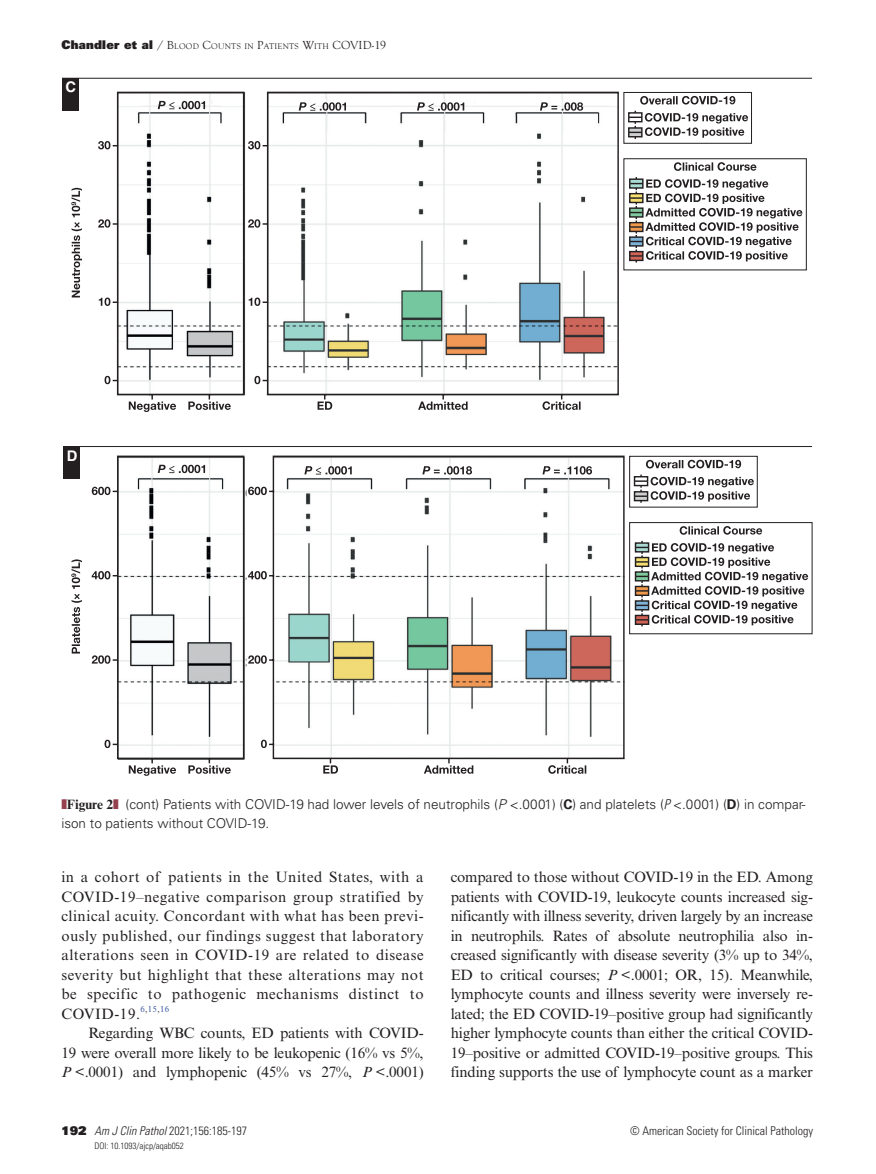
<style>
.page{position:relative;width:876px;height:1174px;background:#fff}
.page>*{position:absolute;margin:0;border:0;box-sizing:border-box;transform-origin:0 0}
.t1{font:15px/19.5px "Times New Roman MT Std";letter-spacing:-.01em;color:#231f20;text-align:justify}
.t2{font:700 14.7px "Helvetica";color:#fff}
.t3{font:300 13.5px/19.5px "Univers LT Std";color:#231f20}
.t4{font:300 condensed 12px "Univers LT Std";color:#231f20}
.t5{font:12px "Univers LT Std X Black";color:#231f20}
.t6{font:300 condensed 9px "Univers LT Std";color:#231f20}
.t7{font:8.7px "Times New Roman MT Std";color:#3853a3}
.t8{font:8.4px "Goudy Old Style T";letter-spacing:.03em;color:#231f20}
.s1{font-family:"Univers LT Std X Black";font-size:12px}
.s2{font-size:12px}
.s3{font-family:"Arial Unicode MS";font-weight:400;color:#95414e}
.s4{font-family:"Times New Roman MT Std";font-weight:700}
.s5{font-style:italic}
.s6{font-weight:700}
.s7{font-style:italic;font-stretch:condensed}
.s8{color:#231f20}
</style>
<div class="page">
<svg style="left:112px;top:91px;width:507px;height:309px"></svg>
<div style="left:623px;top:92px;width:129px;height:52px;border:1px solid #231f20"></div>
<div style="left:628px;top:112px;width:14px;height:10px;border:1px solid #231f20"></div>
<div style="left:628px;top:127px;width:14px;height:10px;border:1px solid #231f20"></div>
<svg style="left:629px;top:111px;width:119px;height:28px"></svg>
<svg style="left:640px;top:96px;width:95px;height:9px"></svg>
<div style="left:623px;top:158px;width:184px;height:112px;border:1px solid #231f20"></div>
<div style="left:629px;top:178px;width:14px;height:11px;border:1px solid #231f20"></div>
<div style="left:629px;top:193px;width:14px;height:10px;border:1px solid #231f20"></div>
<div style="left:629px;top:207px;width:14px;height:11px;border:1px solid #231f20"></div>
<div style="left:629px;top:222px;width:14px;height:10px;border:1px solid #231f20"></div>
<div style="left:629px;top:236px;width:14px;height:11px;border:1px solid #231f20"></div>
<div style="left:629px;top:251px;width:14px;height:10px;border:1px solid #231f20"></div>
<svg style="left:630px;top:177px;width:172px;height:85px"></svg>
<svg style="left:674px;top:162px;width:82px;height:9px"></svg>
<svg style="left:105px;top:376px;width:5px;height:8px"></svg>
<svg style="left:99px;top:297px;width:11px;height:9px"></svg>
<svg style="left:98px;top:219px;width:12px;height:9px"></svg>
<svg style="left:98px;top:141px;width:12px;height:8px"></svg>
<svg style="left:254px;top:376px;width:6px;height:8px"></svg>
<svg style="left:249px;top:297px;width:11px;height:9px"></svg>
<svg style="left:248px;top:219px;width:12px;height:9px"></svg>
<svg style="left:248px;top:141px;width:12px;height:8px"></svg>
<svg style="left:129px;top:401px;width:47px;height:11px"></svg>
<svg style="left:188px;top:401px;width:43px;height:9px"></svg>
<svg style="left:158px;top:101px;width:47px;height:8px"></svg>
<svg style="left:299px;top:102px;width:47px;height:9px"></svg>
<svg style="left:417px;top:102px;width:47px;height:9px"></svg>
<svg style="left:540px;top:102px;width:43px;height:9px"></svg>
<svg style="left:317px;top:401px;width:15px;height:9px"></svg>
<svg style="left:418px;top:401px;width:50px;height:9px"></svg>
<svg style="left:542px;top:401px;width:38px;height:9px"></svg>
<svg style="left:71px;top:188px;width:11px;height:109px"></svg>
<svg style="left:112px;top:455px;width:513px;height:309px"></svg>
<div style="left:629px;top:456px;width:128px;height:51px;border:1px solid #231f20"></div>
<svg style="left:634px;top:474px;width:120px;height:29px"></svg>
<svg style="left:646px;top:460px;width:95px;height:8px"></svg>
<div style="left:629px;top:522px;width:183px;height:112px;border:1px solid #231f20"></div>
<svg style="left:635px;top:541px;width:173px;height:85px"></svg>
<svg style="left:680px;top:526px;width:82px;height:9px"></svg>
<svg style="left:105px;top:739px;width:5px;height:9px"></svg>
<svg style="left:92px;top:655px;width:18px;height:8px"></svg>
<svg style="left:92px;top:571px;width:18px;height:8px"></svg>
<svg style="left:92px;top:487px;width:18px;height:8px"></svg>
<svg style="left:261px;top:739px;width:6px;height:9px"></svg>
<svg style="left:248px;top:655px;width:19px;height:8px"></svg>
<svg style="left:248px;top:571px;width:19px;height:8px"></svg>
<svg style="left:248px;top:487px;width:19px;height:8px"></svg>
<svg style="left:129px;top:765px;width:47px;height:11px"></svg>
<svg style="left:188px;top:765px;width:43px;height:8px"></svg>
<svg style="left:158px;top:465px;width:47px;height:8px"></svg>
<svg style="left:304px;top:466px;width:48px;height:8px"></svg>
<svg style="left:422px;top:466px;width:50px;height:8px"></svg>
<svg style="left:542px;top:466px;width:50px;height:8px"></svg>
<svg style="left:323px;top:765px;width:15px;height:8px"></svg>
<svg style="left:424px;top:765px;width:49px;height:8px"></svg>
<svg style="left:548px;top:765px;width:38px;height:8px"></svg>
<svg style="left:71px;top:559px;width:11px;height:94px"></svg>
<div style="left:62px;top:78px;width:16px;height:33px;background:#231f20"></div>
<hr style="left:62px;top:78px;width:750px;height:1px;background:#231f20">
<div style="left:63px;top:446px;width:17px;height:33px;background:#231f20"></div>
<hr style="left:63px;top:446px;width:749px;height:1px;background:#231f20">
<p class="t8" style="left:61px;top:42px;width:326px"><span class="s1">Chandler et al</span> <span class="s2">/ B</span>LOOD <span class="s2">C</span>OUNTS IN <span class="s2">P</span>ATIENTS <span class="s2">W</span>ITH <span class="s2">COVID-19</span></p>
<p class="t2" style="left:65px;top:78px;width:12px">C</p>
<p class="t2" style="left:67px;top:446px;width:12px">D</p>
<p class="t3" style="left:61px;top:794px;width:746px"><span class="s3">❚</span><span class="s4">Figure 2</span><span class="s3">❚</span> (cont) Patients with COVID-19 had lower levels of neutrophils (<span class="s5">P</span> &lt;.0001) (<span class="s6">C</span>) and platelets (<span class="s7">P</span> &lt;.0001) (<span class="s6">D</span>) in compar&shy;ison to patients without COVID-19.</p>
<p class="t1" style="left:61px;top:867px;width:364px">in a cohort of patients in the United States, with a COVID-19–negative comparison group stratified by clinical acuity. Concordant with what has been previ&shy;ously published, our findings suggest that laboratory alterations seen in COVID-19 are related to disease severity but highlight that these alterations may not be specific to pathogenic mechanisms distinct to COVID-19.</p>
<p class="t7" style="left:141px;top:1004px;width:30px">6<span class="s8">,</span>15<span class="s8">,</span>16</p>
<p class="t1" style="left:61px;top:1023px;width:364px;text-indent:27px">Regarding WBC counts, ED patients with COVID-19 were overall more likely to be leukopenic (16% vs 5%, <span class="s5">P</span> &lt;.0001) and lymphopenic (45% vs 27%, <span class="s5">P</span> &lt;.0001)</p>
<p class="t1" style="left:451px;top:867px;width:364px">compared to those without COVID-19 in the ED. Among patients with COVID-19, leukocyte counts increased sig&shy;nificantly with illness severity, driven largely by an increase in neutrophils. Rates of absolute neutrophilia also in&shy;creased significantly with disease severity (3% up to 34%, ED to critical courses; <span class="s5">P</span> &lt;.0001; OR, 15). Meanwhile, lymphocyte counts and illness severity were inversely re&shy;lated; the ED COVID-19–positive group had significantly higher lymphocyte counts than either the critical COVID-19–positive or admitted COVID-19–positive groups. This finding supports the use of lymphocyte count as a marker</p>
<p class="t5" style="left:61px;top:1123px;width:27px">192</p>
<p class="t4" style="left:630px;top:1124px;width:184px">© American Society for Clinical Pathology</p>
<p class="t4" style="left:95px;top:1124px;width:154px"><span class="s5">Am J Clin Pathol</span> 2021;156:185-197</p>
<p class="t6" style="left:95px;top:1140px;width:91px">DOI: 10.1093/ajcp/aqab052</p>
</div>
